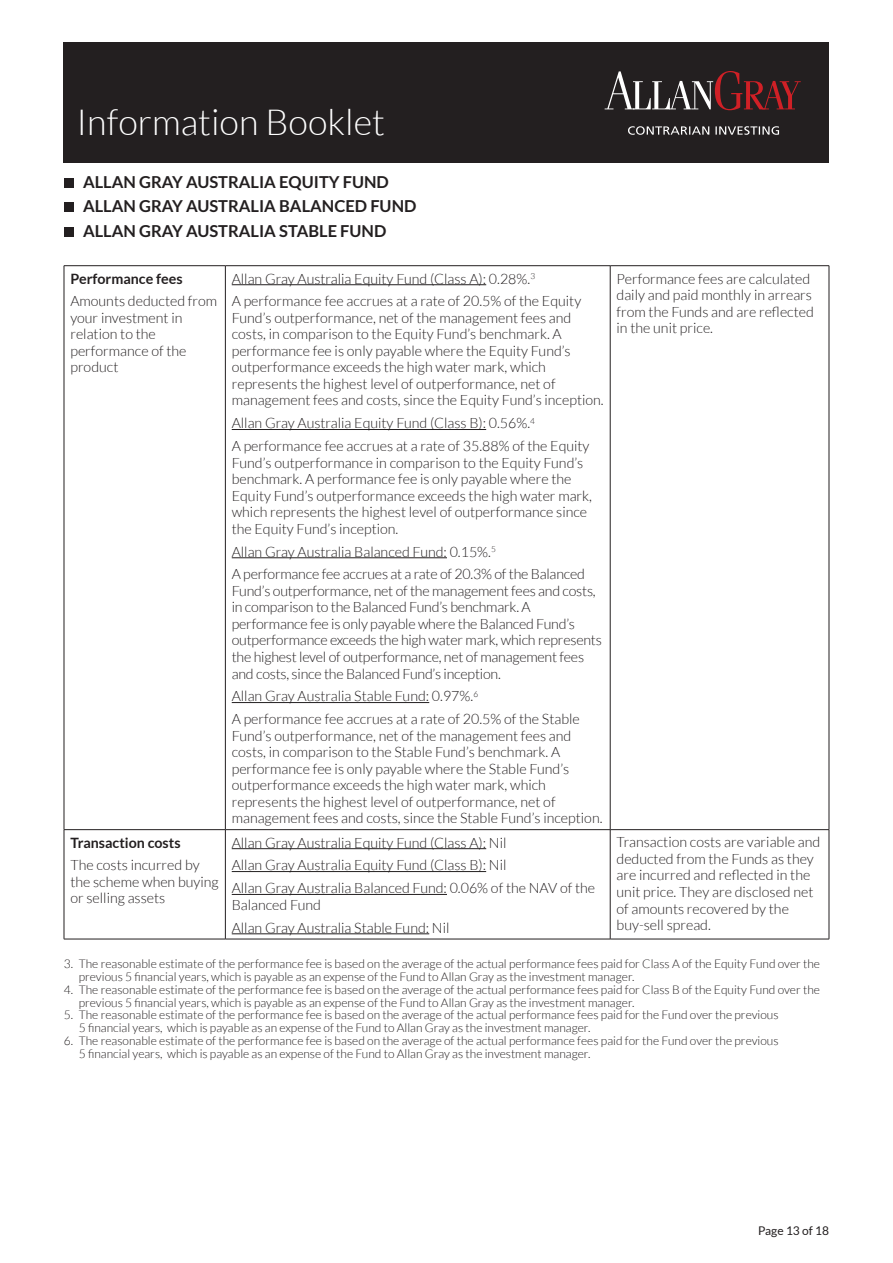
<style>
.page{position:relative;width:893px;height:1263px;background:#fff}
.page>*{position:absolute;margin:0;border:0;box-sizing:border-box;transform-origin:0 0}
.t1{font:300 36px "Lato";color:#fff}
.t2{font:700 16.5px/24.5px "Lato";color:#231f20}
.t3{font:300 14.25px/16.5px "Lato";color:#231f20}
.t4{font:700 14.25px "Lato";color:#231f20}
.t5{font:300 12px/12.8px "Lato";color:#231f20}
.t6{font:12px "Lato";color:#231f20}
</style>
<div class="page">
<div style="left:64px;top:178px;width:9px;height:10px;background:#231f20"></div>
<div style="left:64px;top:202px;width:9px;height:10px;background:#231f20"></div>
<div style="left:64px;top:227px;width:9px;height:10px;background:#231f20"></div>
<div style="left:64px;top:43px;width:765px;height:120px;background:#231f20"></div>
<svg style="left:628px;top:126px;width:151px;height:9px"></svg>
<svg style="left:605px;top:71px;width:196px;height:39px"></svg>
<hr style="left:64px;top:265px;width:161px;height:1px;background:#231f20">
<hr style="left:64px;top:266px;width:1px;height:563px;background:#231f20">
<hr style="left:225px;top:265px;width:385px;height:1px;background:#231f20">
<hr style="left:225px;top:266px;width:1px;height:563px;background:#231f20">
<hr style="left:610px;top:265px;width:219px;height:1px;background:#231f20">
<hr style="left:610px;top:266px;width:1px;height:563px;background:#231f20">
<hr style="left:829px;top:266px;width:1px;height:563px;background:#231f20">
<hr style="left:64px;top:829px;width:161px;height:1px;background:#231f20">
<hr style="left:64px;top:830px;width:1px;height:109px;background:#231f20">
<hr style="left:225px;top:829px;width:385px;height:1px;background:#231f20">
<hr style="left:225px;top:830px;width:1px;height:109px;background:#231f20">
<hr style="left:610px;top:829px;width:219px;height:1px;background:#231f20">
<hr style="left:610px;top:830px;width:1px;height:109px;background:#231f20">
<hr style="left:829px;top:830px;width:1px;height:109px;background:#231f20">
<hr style="left:64px;top:939px;width:161px;height:1px;background:#231f20">
<hr style="left:225px;top:939px;width:385px;height:1px;background:#231f20">
<hr style="left:610px;top:939px;width:219px;height:1px;background:#231f20">
<hr style="left:232px;top:284px;width:254px;height:1px;background:#231f20">
<hr style="left:232px;top:429px;width:254px;height:1px;background:#231f20">
<hr style="left:232px;top:557px;width:215px;height:1px;background:#231f20">
<hr style="left:232px;top:702px;width:197px;height:1px;background:#231f20">
<hr style="left:232px;top:848px;width:254px;height:1px;background:#231f20">
<hr style="left:232px;top:871px;width:254px;height:1px;background:#231f20">
<hr style="left:232px;top:894px;width:215px;height:1px;background:#231f20">
<hr style="left:232px;top:933px;width:197px;height:1px;background:#231f20">
<h1 class="t1" style="left:77px;top:103px;width:310px">Information Booklet</h1>
<p class="t2" style="left:83px;top:169px;width:335px">ALLAN GRAY AUSTRALIA EQUITY FUND<br>ALLAN GRAY AUSTRALIA BALANCED FUND<br>ALLAN GRAY AUSTRALIA STABLE FUND</p>
<p class="t4" style="left:70px;top:270px;width:114px">Performance fees</p>
<p class="t3" style="left:70px;top:293px;width:148px">Amounts deducted from your investment in relation to the performance of the product</p>
<p class="t3" style="left:232px;top:267px;width:351px;line-height:23px">Allan Gray Australia Equity Fund (Class A): 0.28%.<sup>3<br></sup>A performance fee accrues at a rate of 20.5% of the Equity</p>
<p class="t3" style="left:232px;top:310px;width:373px">Fund’s outperformance, net of the management fees and costs, in comparison to the Equity Fund’s benchmark. A performance fee is only payable where the Equity Fund’s outperformance exceeds the high water mark, which represents the highest level of outperformance, net of management fees and costs, since the Equity Fund’s inception.</p>
<p class="t3" style="left:232px;top:412px;width:359px;line-height:22.8px">Allan Gray Australia Equity Fund (Class B): 0.56%.<sup>4<br></sup>A performance fee accrues at a rate of 35.88% of the Equity</p>
<p class="t3" style="left:232px;top:454px;width:362px">Fund’s outperformance in comparison to the Equity Fund’s benchmark. A performance fee is only payable where the Equity Fund’s outperformance exceeds the high water mark, which represents the highest level of outperformance since the Equity Fund’s inception.</p>
<p class="t3" style="left:232px;top:540px;width:355px;line-height:23px">Allan Gray Australia Balanced Fund: 0.15%.<sup>5<br></sup>A performance fee accrues at a rate of 20.3% of the Balanced</p>
<p class="t3" style="left:232px;top:583px;width:372px">Fund’s outperformance, net of the management fees and costs, in comparison to the Balanced Fund’s benchmark. A performance fee is only payable where the Balanced Fund’s outperformance exceeds the high water mark, which represents the highest level of outperformance, net of management fees and costs, since the Balanced Fund’s inception.</p>
<p class="t3" style="left:232px;top:685px;width:350px;line-height:23px">Allan Gray Australia Stable Fund: 0.97%.<sup>6<br></sup>A performance fee accrues at a rate of 20.5% of the Stable</p>
<p class="t3" style="left:232px;top:727px;width:372px">Fund’s outperformance, net of the management fees and costs, in comparison to the Stable Fund’s benchmark. A performance fee is only payable where the Stable Fund’s outperformance exceeds the high water mark, which represents the highest level of outperformance, net of management fees and costs, since the Stable Fund’s inception.</p>
<p class="t3" style="left:617px;top:270px;width:199px">Performance fees are calculated daily and paid monthly in arrears from the Funds and are reflected in the unit price.</p>
<p class="t3" style="left:232px;top:831px;width:365px;line-height:22.8px">Allan Gray Australia Equity Fund (Class A): Nil<br>Allan Gray Australia Equity Fund (Class B): Nil<br>Allan Gray Australia Balanced Fund: 0.06% of the NAV of the</p>
<p class="t3" style="left:232px;top:893px;width:219px;line-height:22.8px">Balanced Fund<br>Allan Gray Australia Stable Fund: Nil</p>
<p class="t4" style="left:70px;top:834px;width:112px">Transaction costs</p>
<p class="t3" style="left:70px;top:857px;width:150px">The costs incurred by the scheme when buying or selling assets</p>
<p class="t3" style="left:617px;top:834px;width:205px">Transaction costs are variable and deducted from the Funds as they are incurred and reflected in the unit price. They are disclosed net of amounts recovered by the buy-sell spread.</p>
<p class="t5" style="left:79px;top:958px;width:743px;text-indent:-15px">3. The reasonable estimate of the performance fee is based on the average of the actual performance fees paid for Class A of the Equity Fund over the previous 5 financial years, which is payable as an expense of the Fund to Allan Gray as the investment manager.</p>
<p class="t5" style="left:79px;top:983px;width:743px;text-indent:-15px">4. The reasonable estimate of the performance fee is based on the average of the actual performance fees paid for Class B of the Equity Fund over the previous 5 financial years, which is payable as an expense of the Fund to Allan Gray as the investment manager.</p>
<p class="t5" style="left:79px;top:1009px;width:701px;text-indent:-15px">5. The reasonable estimate of the performance fee is based on the average of the actual performance fees paid for the Fund over the previous<br>5 financial years, which is payable as an expense of the Fund to Allan Gray as the investment manager.</p>
<p class="t5" style="left:79px;top:1034px;width:701px;text-indent:-15px">6. The reasonable estimate of the performance fee is based on the average of the actual performance fees paid for the Fund over the previous<br>5 financial years, which is payable as an expense of the Fund to Allan Gray as the investment manager.</p>
<p class="t6" style="left:758px;top:1224px;width:73px">Page 13 of 18</p>
</div>
